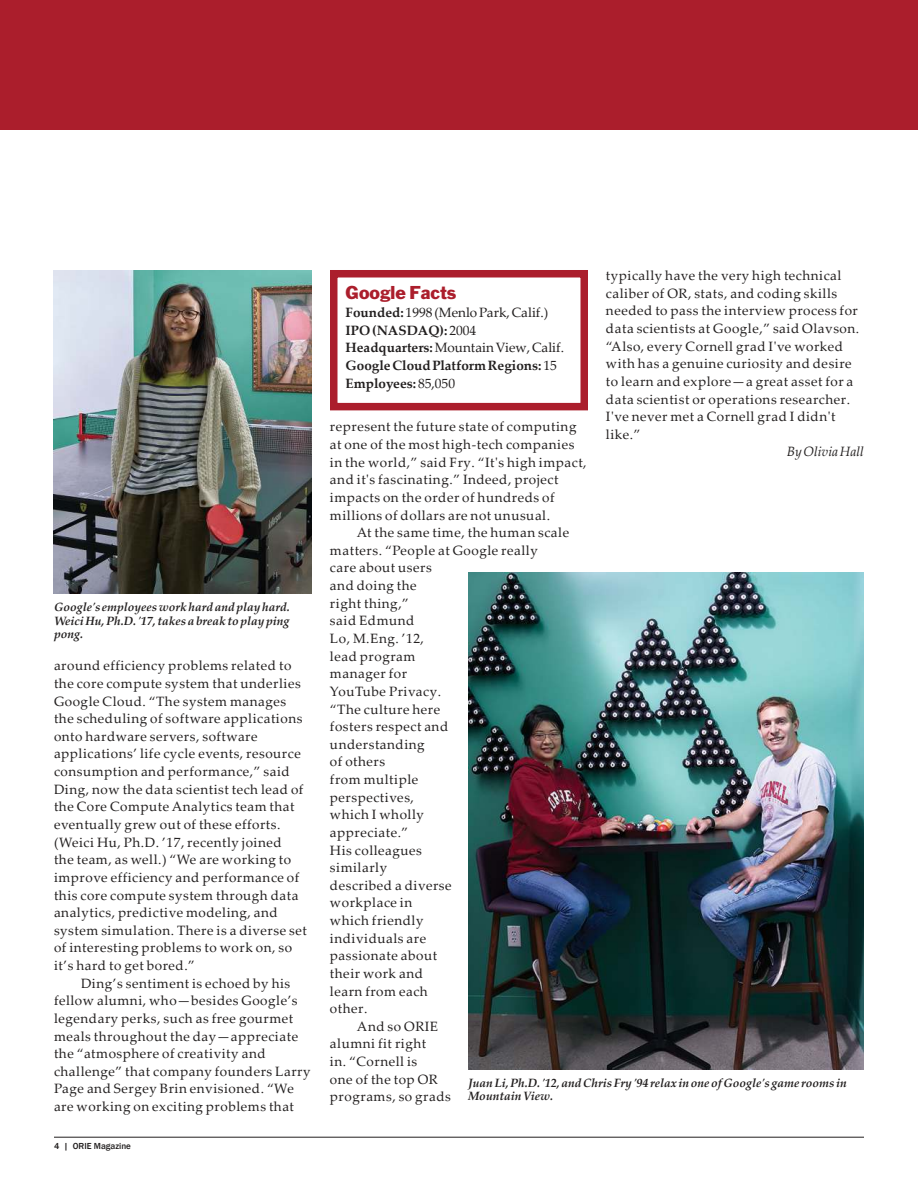
<style>
.page{position:relative;width:918px;height:1188px;background:#fff}
.page>*{position:absolute;margin:0;border:0;box-sizing:border-box;transform-origin:0 0}
.t1{font:17.25px "Franklin Gothic Std";color:#ab1e2c}
.t2{font:13.5px/17.7px "Palatino Linotype";letter-spacing:.04em;color:#221f1f}
.t3{font:700 13.5px/17.7px "Palatino Linotype";color:#221f1f}
.t4{font:italic 13.5px "Palatino Linotype";color:#221f1f}
.t5{font:italic 700 12px/13.5px "Palatino Linotype";color:#221f1f;text-align:justify}
.t6{font:500 9px "Franklin Gothic";color:#221f1f}
.s1{font-weight:400}
</style>
<div class="page">
<hr style="left:54px;top:1137px;width:810px;height:1px;background:#221f1f">
<div style="left:0;top:0;width:918px;height:130px;background:#ab1e2c"></div>
<div style="left:330px;top:270px;width:258px;height:140px;background:#fff;border:8px solid #ab1e2c"></div>
<img style="left:54px;top:270px;width:258px;height:324px">
<img style="left:468px;top:572px;width:396px;height:498px">
<p class="t5" style="left:54px;top:602px;width:237px">Google's employees work hard and play hard.<br>Weici Hu, Ph.D. '17, takes a break to play ping pong.</p>
<p class="t2" style="left:54px;top:658px;width:254px">around efficiency problems related to the core compute system that underlies Google Cloud. “The system manages the scheduling of software applications onto hardware servers, software applications’ life cycle events, resource consumption and performance,” said Ding, now the data scientist tech lead of the Core Compute Analytics team that eventually grew out of these efforts. (Weici Hu, Ph.D. ’17, recently joined<br>the team, as well.) “We are working to improve efficiency and performance of this core compute system through data analytics, predictive modeling, and system simulation. There is a diverse set of interesting problems to work on, so it’s hard to get bored.”</p>
<p class="t2" style="left:54px;top:976px;width:258px;text-indent:27px">Ding’s sentiment is echoed by his fellow alumni, who—besides Google’s legendary perks, such as free gourmet meals throughout the day—appreciate the “atmosphere of creativity and challenge” that company founders Larry Page and Sergey Brin envisioned. “We are working on exciting problems that</p>
<p class="t6" style="left:54px;top:1142px;width:79px">4 | ORIE Magazine</p>
<p class="t2" style="left:606px;top:268px;width:255px">typically have the very high technical caliber of OR, stats, and coding skills needed to pass the interview process for data scientists at Google,” said Olavson. “Also, every Cornell grad I've worked with has a genuine curiosity and desire to learn and explore—a great asset for a data scientist or operations researcher.<br>I've never met a Cornell grad I didn't like.”</p>
<p class="t4" style="left:787px;top:447px;width:79px">By Olivia Hall</p>
<p class="t1" style="left:346px;top:286px;width:112px">Google Facts</p>
<p class="t3" style="left:346px;top:303px;width:220px">Founded: <span class="s1">1998 (Menlo Park, Calif.)<br></span>IPO (NASDAQ): <span class="s1">2004<br></span>Headquarters: <span class="s1">Mountain View, Calif.<br></span>Google Cloud Platform Regions: <span class="s1">15<br></span>Employees: <span class="s1">85,050</span></p>
<p class="t2" style="left:330px;top:420px;width:258px">represent the future state of computing at one of the most high-tech companies in the world,” said Fry. “It's high impact, and it's fascinating.” Indeed, project impacts on the order of hundreds of millions of dollars are not unusual.</p>
<p class="t2" style="left:357px;top:525px;width:214px">At the same time, the human scale</p>
<p class="t2" style="left:330px;top:543px;width:209px">matters. “People at Google really</p>
<p class="t2" style="left:330px;top:561px;width:103px">care about users</p>
<p class="t2" style="left:330px;top:578px;width:88px">and doing the</p>
<p class="t2" style="left:330px;top:596px;width:81px">right thing,”</p>
<p class="t2" style="left:330px;top:614px;width:86px">said Edmund</p>
<p class="t2" style="left:330px;top:631px;width:96px">Lo, M.Eng. ’12,</p>
<p class="t2" style="left:330px;top:649px;width:87px">lead program</p>
<p class="t2" style="left:330px;top:666px;width:79px">manager for</p>
<p class="t2" style="left:330px;top:684px;width:113px">YouTube Privacy.</p>
<p class="t2" style="left:330px;top:702px;width:112px">“The culture here</p>
<p class="t2" style="left:330px;top:719px;width:120px">fosters respect and</p>
<p class="t2" style="left:330px;top:737px;width:96px">understanding</p>
<p class="t2" style="left:330px;top:755px;width:57px">of others</p>
<p class="t2" style="left:330px;top:772px;width:90px">from multiple</p>
<p class="t2" style="left:330px;top:790px;width:85px">perspectives,</p>
<p class="t2" style="left:330px;top:807px;width:96px">which I wholly</p>
<p class="t2" style="left:330px;top:825px;width:80px">appreciate.”</p>
<p class="t2" style="left:330px;top:843px;width:94px">His colleagues</p>
<p class="t2" style="left:330px;top:860px;width:59px">similarly</p>
<p class="t2" style="left:330px;top:878px;width:123px">described a diverse</p>
<p class="t2" style="left:330px;top:896px;width:84px">workplace in</p>
<p class="t2" style="left:330px;top:913px;width:95px">which friendly</p>
<p class="t2" style="left:330px;top:931px;width:98px">individuals are</p>
<p class="t2" style="left:330px;top:949px;width:109px">passionate about</p>
<p class="t2" style="left:330px;top:966px;width:95px">their work and</p>
<p class="t2" style="left:330px;top:984px;width:99px">learn from each</p>
<p class="t2" style="left:330px;top:1001px;width:39px">other.</p>
<p class="t2" style="left:357px;top:1019px;width:83px">And so ORIE</p>
<p class="t2" style="left:330px;top:1037px;width:98px">alumni fit right</p>
<p class="t2" style="left:330px;top:1054px;width:89px">in. “Cornell is</p>
<p class="t2" style="left:330px;top:1072px;width:109px">one of the top OR</p>
<p class="t2" style="left:330px;top:1090px;width:122px">programs, so grads</p>
<p class="t5" style="left:468px;top:1077px;width:380px">Juan Li, Ph.D. '12, and Chris Fry '94 relax in one of Google's game rooms in<br>Mountain View.</p>
</div>
